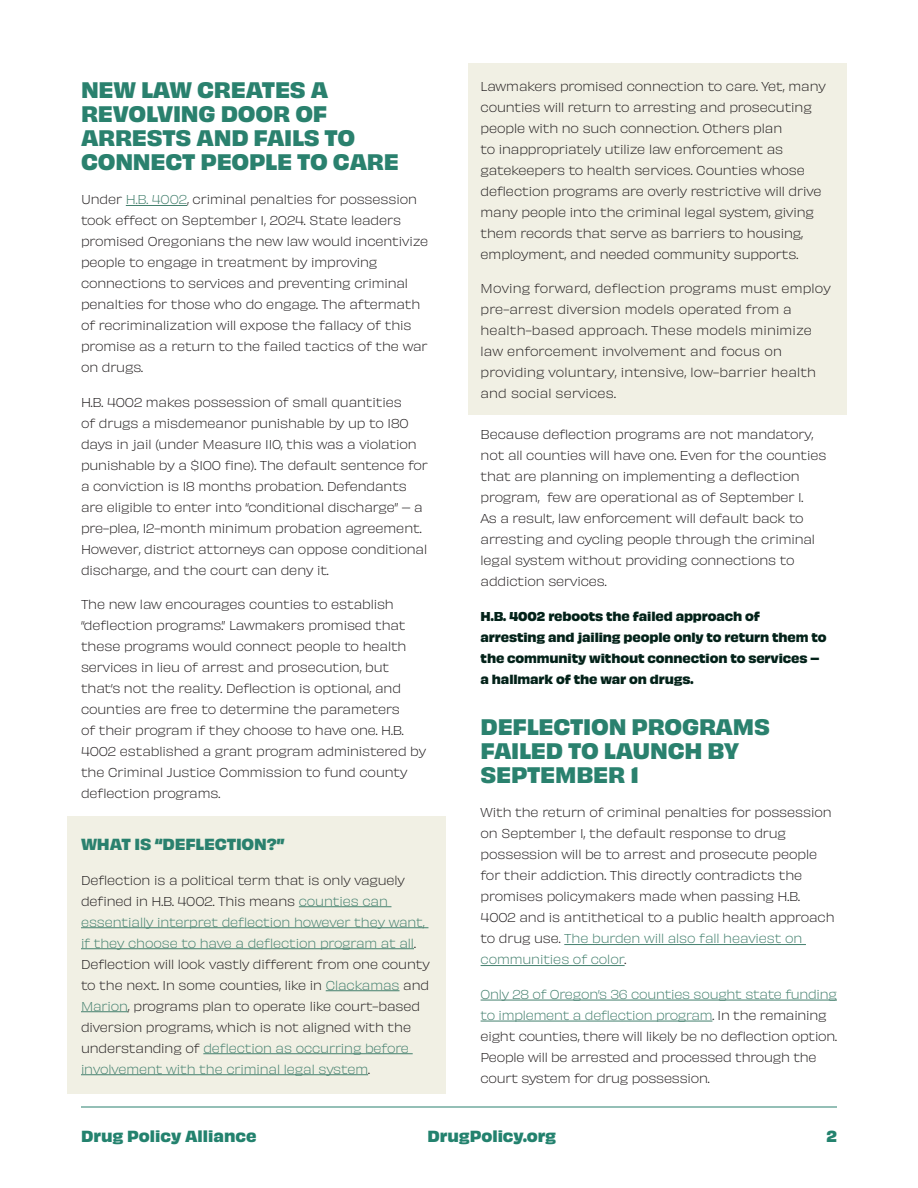
<style>
.page{position:relative;width:918px;height:1188px;background:#fff}
.page>*{position:absolute;margin:0;border:0;box-sizing:border-box;transform-origin:0 0}
.t1{font:700 21px/24px "Obviously";letter-spacing:-.01em;color:#2a816e}
.t2{font:700 15px "Obviously";color:#23826e}
.t3{font:700 15px "Obviously";letter-spacing:-.01em;color:#2a816e}
.Body_Copy{font:12px/21px "Obviously Lght";letter-spacing:-.01em;color:#231f20}
.Body_Copy-2{font:12px/21px "Obviously Lght";letter-spacing:.01em;color:#231f20}
.Body_Copy-3{font:700 12px/21px "Obviously";letter-spacing:-.01em;color:#032219}
.s1{color:#44806e}
</style>
<div class="page">
<hr style="left:81px;top:1107px;width:756px;height:1px;background:#2a816e">
<div style="left:67px;top:816px;width:379px;height:278px;background:#f1f0e4"></div>
<div style="left:468px;top:63px;width:378px;height:352px;background:#f1f0e4"></div>
<hr style="left:126px;top:205px;width:61px;height:1px;background:#44806e">
<hr style="left:299px;top:906px;width:92px;height:1px;background:#44806e">
<hr style="left:81px;top:927px;width:347px;height:1px;background:#44806e">
<hr style="left:81px;top:948px;width:333px;height:1px;background:#44806e">
<hr style="left:326px;top:990px;width:74px;height:1px;background:#44806e">
<hr style="left:81px;top:1011px;width:47px;height:1px;background:#44806e">
<hr style="left:203px;top:1053px;width:210px;height:1px;background:#44806e">
<hr style="left:81px;top:1074px;width:287px;height:1px;background:#44806e">
<hr style="left:564px;top:944px;width:242px;height:1px;background:#44806e">
<hr style="left:481px;top:965px;width:144px;height:1px;background:#44806e">
<hr style="left:481px;top:1000px;width:356px;height:1px;background:#44806e">
<hr style="left:481px;top:1021px;width:231px;height:1px;background:#44806e">
<h3 class="t1" style="left:81px;top:76px;width:319px">NEW LAW CREATES A<br>REVOLVING DOOR OF<br>ARRESTS AND FAILS TO<br>CONNECT PEOPLE TO CARE</h3>
<p class="Body_Copy" style="left:81px;top:188px;width:349px">Under <span class="s1">H.B. 4002</span>, criminal penalties for possession took effect on September 1, 2024. State leaders promised Oregonians the new law would incentivize people to engage in treatment by improving connections to services and preventing criminal penalties for those who do engage. The aftermath of recriminalization will expose the fallacy of this promise as a return to the failed tactics of the war on drugs.</p>
<p class="Body_Copy" style="left:81px;top:391px;width:348px">H.B. 4002 makes possession of small quantities<br>of drugs a misdemeanor punishable by up to 180 days in jail (under Measure 110, this was a violation punishable by a $100 fine). The default sentence for a conviction is 18 months probation. Defendants are eligible to enter into “conditional discharge” – a pre-plea, 12-month minimum probation agreement.<br>However, district attorneys can oppose conditional discharge, and the court can deny it.</p>
<p class="Body_Copy" style="left:81px;top:593px;width:347px">The new law encourages counties to establish “deflection programs.” Lawmakers promised that these programs would connect people to health services in lieu of arrest and prosecution, but that’s not the reality. Deflection is optional, and counties are free to determine the parameters<br>of their program if they choose to have one. H.B.<br>4002 established a grant program administered by the Criminal Justice Commission to fund county deflection programs.</p>
<h4 class="t3" style="left:81px;top:832px;width:205px">WHAT IS “DEFLECTION?”</h4>
<p class="Body_Copy" style="left:81px;top:868px;width:350px">Deflection is a political term that is only vaguely defined in H.B. 4002. This means <span class="s1">counties can essentially interpret deflection however they want, if they choose to have a deflection program at all</span>.<br>Deflection will look vastly different from one county to the next. In some counties, like in <span class="s1">Clackamas</span> and <span class="s1">Marion</span>, programs plan to operate like court-based diversion programs, which is not aligned with the understanding of <span class="s1">deflection as occurring before involvement with the criminal legal system</span>.</p>
<p class="Body_Copy" style="left:481px;top:75px;width:347px">Lawmakers promised connection to care. Yet, many counties will return to arresting and prosecuting people with no such connection. Others plan<br>to inappropriately utilize law enforcement as gatekeepers to health services. Counties whose deflection programs are overly restrictive will drive many people into the criminal legal system, giving them records that serve as barriers to housing, employment, and needed community supports.</p>
<p class="Body_Copy-2" style="left:481px;top:277px;width:352px">Moving forward, deflection programs must employ pre-arrest diversion models operated from a health-based approach. These models minimize law enforcement involvement and focus on providing voluntary, intensive, low-barrier health and social services.</p>
<p class="Body_Copy" style="left:481px;top:423px;width:347px">Because deflection programs are not mandatory, not all counties will have one. Even for the counties that are planning on implementing a deflection program, few are operational as of September 1.<br>As a result, law enforcement will default back to arresting and cycling people through the criminal legal system without providing connections to addiction services.</p>
<p class="Body_Copy-3" style="left:481px;top:605px;width:347px">H.B. 4002 reboots the failed approach of arresting and jailing people only to return them to the community without connection to services – a hallmark of the war on drugs.</p>
<h3 class="t1" style="left:481px;top:713px;width:291px">DEFLECTION PROGRAMS<br>FAILED TO LAUNCH BY<br>SEPTEMBER 1</h3>
<p class="Body_Copy" style="left:481px;top:801px;width:356px">With the return of criminal penalties for possession on September 1, the default response to drug possession will be to arrest and prosecute people for their addiction. This directly contradicts the promises policymakers made when passing H.B.<br>4002 and is antithetical to a public health approach to drug use. <span class="s1">The burden will also fall heaviest on communities of color</span>.</p>
<p class="Body_Copy" style="left:481px;top:983px;width:358px"><span class="s1">Only 28 of Oregon’s 36 counties sought state funding to implement a deflection program</span>. In the remaining eight counties, there will likely be no deflection option.<br>People will be arrested and processed through the court system for drug possession.</p>
<p class="t2" style="left:81px;top:1124px;width:177px">Drug Policy Alliance</p>
<p class="t2" style="left:427px;top:1124px;width:130px">DrugPolicy.org</p>
<p class="t2" style="left:826px;top:1124px;width:12px">2</p>
</div>
